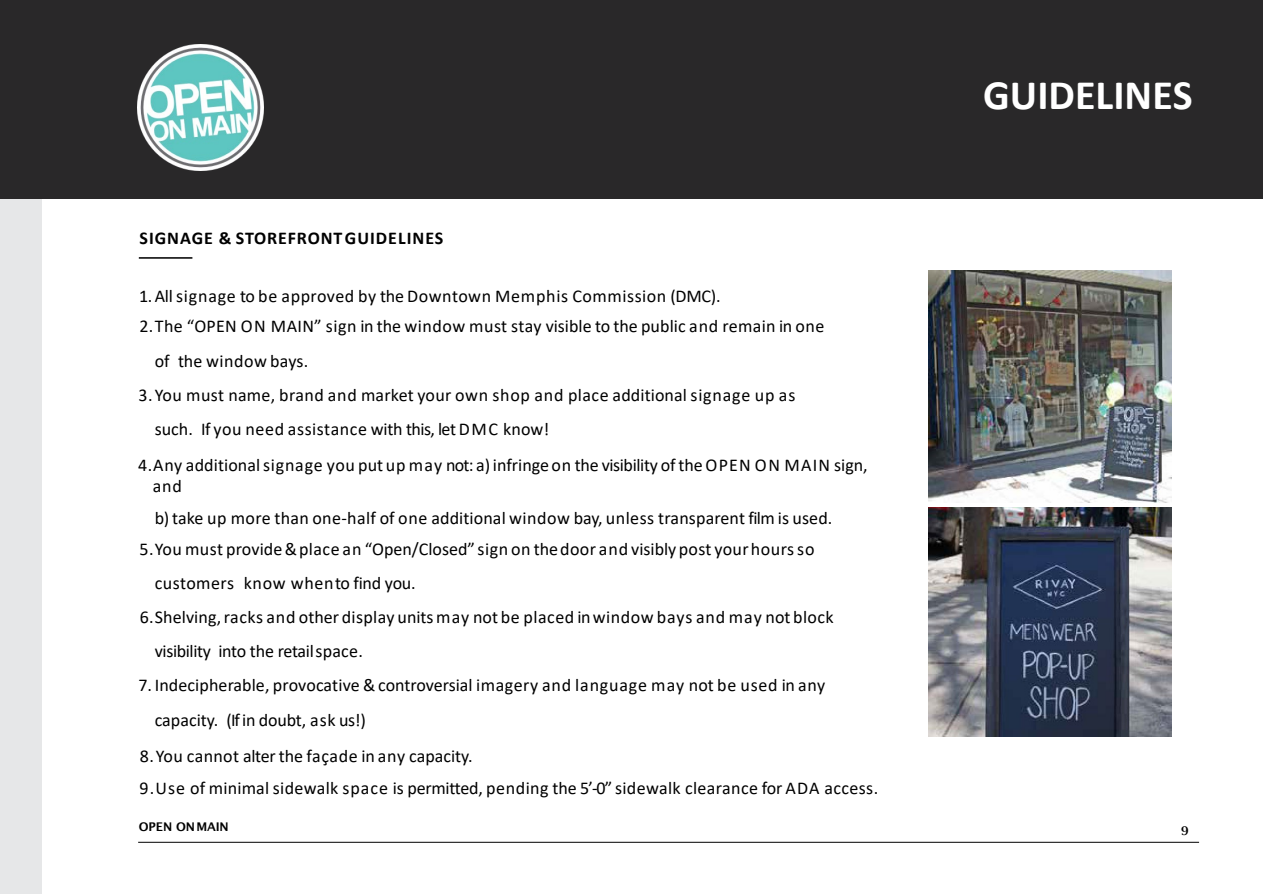
<style>
.page{position:relative;width:1263px;height:894px;background:#fff}
.page>*{position:absolute;margin:0;border:0;box-sizing:border-box;transform-origin:0 0}
.t1{font:700 42px "Calibri";color:#fff}
.t2{font:18px/34px "Calibri";letter-spacing:.015em;color:#000}
.t3{font:700 18px "Calibri";letter-spacing:.055em;color:#000}
.t4{font:600 12px "Lucida Sans";letter-spacing:-.01em;color:#000}
.t5{font:600 12px "Lucida Bright";color:#000}
</style>
<div class="page">
<div style="left:0;top:199px;width:41px;height:694px;background:#e6e7e8"></div>
<div style="left:0;top:0;width:1263px;height:199px;background:#292829"></div>
<hr style="left:139px;top:257px;width:53px;height:1px;background:#000">
<hr style="left:138px;top:841px;width:1061px;height:1px;background:#000">
<img style="left:929px;top:270px;width:243px;height:232px">
<img style="left:929px;top:507px;width:243px;height:229px">
<img style="left:138px;top:45px;width:126px;height:125px">
<p class="t3" style="left:140px;top:225px;width:305px">SIGNAGE &amp; STOREFRONTGUIDELINES</p>
<p class="t2" style="left:139px;top:278px;width:583px">1.Allsignage to be approved by the Downtown Memphis Commission (DMC).</p>
<p class="t2" style="left:155px;top:309px;width:671px;text-indent:-15px">2.The “OPEN ON MAIN” sign in the window must stay visible to the public and remain in one of the window bays.</p>
<p class="t2" style="left:155px;top:377px;width:642px;text-indent:-16px">3.You must name, brand and market your own shop and place additional signage up as such. If you need assistance with this, let DMC know!</p>
<p class="t2" style="left:153px;top:453px;width:717px;line-height:21.6px;text-indent:-15px">4.Any additionalsignage you put up may not: a) infringe on the visibility oftheOPEN ON MAIN sign, and</p>
<p class="t2" style="left:155px;top:501px;width:679px">b)take up more than one-half of one additional window bay, unless transparent film is used.</p>
<p class="t2" style="left:155px;top:531px;width:661px;text-indent:-15px">5.You must provide&amp;place an “Open/Closed” sign on thedoor and visibly post yourhoursso customers know whento find you.</p>
<p class="t2" style="left:155px;top:599px;width:680px;text-indent:-15px">6.Shelving,racks and other display unitsmay not be placed inwindow bays and may not block visibility into the retailspace.</p>
<p class="t2" style="left:155px;top:667px;width:672px;text-indent:-16px">7. Indecipherable, provocative &amp;controversial imagery and language may not be used in any capacity. (If in doubt, ask us!)</p>
<p class="t2" style="left:140px;top:737px;width:334px">8.You cannot alterthe façade in any capacity.</p>
<p class="t2" style="left:140px;top:770px;width:740px">9.Use of minimal sidewalk space is permitted, pending the 5’-0” sidewalk clearance for ADA access.</p>
<p class="t4" style="left:139px;top:819px;width:91px">OPEN ONMAIN</p>
<h1 class="t1" style="left:983px;top:66px;width:211px">GUIDELINES</h1>
<p class="t5" style="left:1181px;top:823px;width:9px">9</p>
</div>
